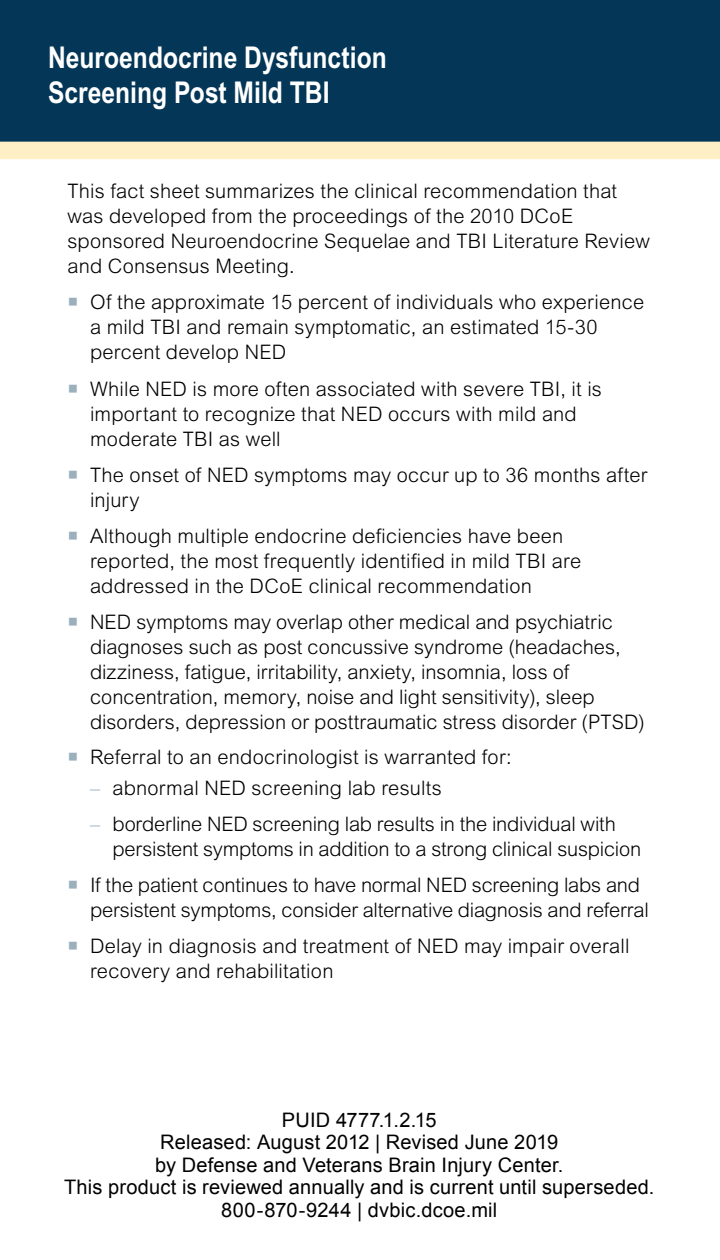
<style>
.page{position:relative;width:720px;height:1260px;background:#fff}
.page>*{position:absolute;margin:0;border:0;box-sizing:border-box;transform-origin:0 0}
.t1{font:700 30px/35px "Arial Narrow";color:#fff}
.t2{font:300 20px/25px "Arial MT Std";letter-spacing:.005em;color:#000}
.t3{font:20px/22.5px "Arial";letter-spacing:.01em;color:#000}
.s1{color:#9bafbc}
</style>
<div class="page">
<div style="left:0;top:0;width:720px;height:144px;background:#043657"></div>
<div style="left:0;top:142px;width:720px;height:17px;background:#ffefc6"></div>
<h1 class="t1" style="left:48px;top:40px;width:340px">Neuroendocrine Dysfunction<br>Screening Post Mild TBI</h1>
<p class="t2" style="left:68px;top:179px;width:584px">This fact sheet summarizes the clinical recommendation that was developed from the proceedings of the 2010 DCoE sponsored Neuroendocrine Sequelae and TBI Literature Review and Consensus Meeting.</p>
<p class="t2" style="left:90px;top:290px;width:556px;text-indent:-22px"><span class="s1">○</span> Of the approximate 15 percent of individuals who experience a mild TBI and remain symptomatic, an estimated 15-30 percent develop NED</p>
<p class="t2" style="left:90px;top:376px;width:513px;text-indent:-22px"><span class="s1">○</span> While NED is more often associated with severe TBI, it is important to recognize that NED occurs with mild and moderate TBI as well</p>
<p class="t2" style="left:90px;top:462px;width:559px;text-indent:-22px"><span class="s1">○</span> The onset of NED symptoms may occur up to 36 months after injury</p>
<p class="t2" style="left:90px;top:523px;width:493px;text-indent:-22px"><span class="s1">○</span> Although multiple endocrine defciencies have been reported, the most frequently identifed in mild TBI are addressed in the DCoE clinical recommendation</p>
<p class="t2" style="left:90px;top:609px;width:556px;text-indent:-22px"><span class="s1">○</span> NED symptoms may overlap other medical and psychiatric diagnoses such as post concussive syndrome (headaches, dizziness, fatigue, irritability, anxiety, insomnia, loss of concentration, memory, noise and light sensitivity), sleep disorders, depression or posttraumatic stress disorder (PTSD)</p>
<p class="t2" style="left:68px;top:745px;width:446px"><span class="s1">○</span> Referral to an endocrinologist is warranted for:</p>
<p class="t2" style="left:90px;top:775px;width:353px"><span class="s1">–</span> abnormal NED screening lab results</p>
<p class="t2" style="left:112px;top:811px;width:530px;text-indent:-22px"><span class="s1">–</span> borderline NED screening lab results in the individual with persistent symptoms in addition to a strong clinical suspicion</p>
<p class="t2" style="left:90px;top:873px;width:560px;text-indent:-22px"><span class="s1">○</span> If the patient continues to have normal NED screening labs and persistent symptoms, consider alternative diagnosis and referral</p>
<p class="t2" style="left:90px;top:933px;width:541px;text-indent:-22px"><span class="s1">○</span> Delay in diagnosis and treatment of NED may impair overall recovery and rehabilitation</p>
<p class="t3" style="left:282px;top:1109px;width:156px">PUID 4777.1.2.15</p>
<p class="t3" style="left:155px;top:1131px;width:410px">Released: August 2012 | Revised June 2019 by Defense and Veterans Brain Injury Center.</p>
<p class="t3" style="left:64px;top:1176px;width:592px">This product is reviewed annually and is current until superseded.</p>
<p class="t3" style="left:221px;top:1199px;width:278px">800-870-9244 | dvbic.dcoe.mil</p>
</div>
